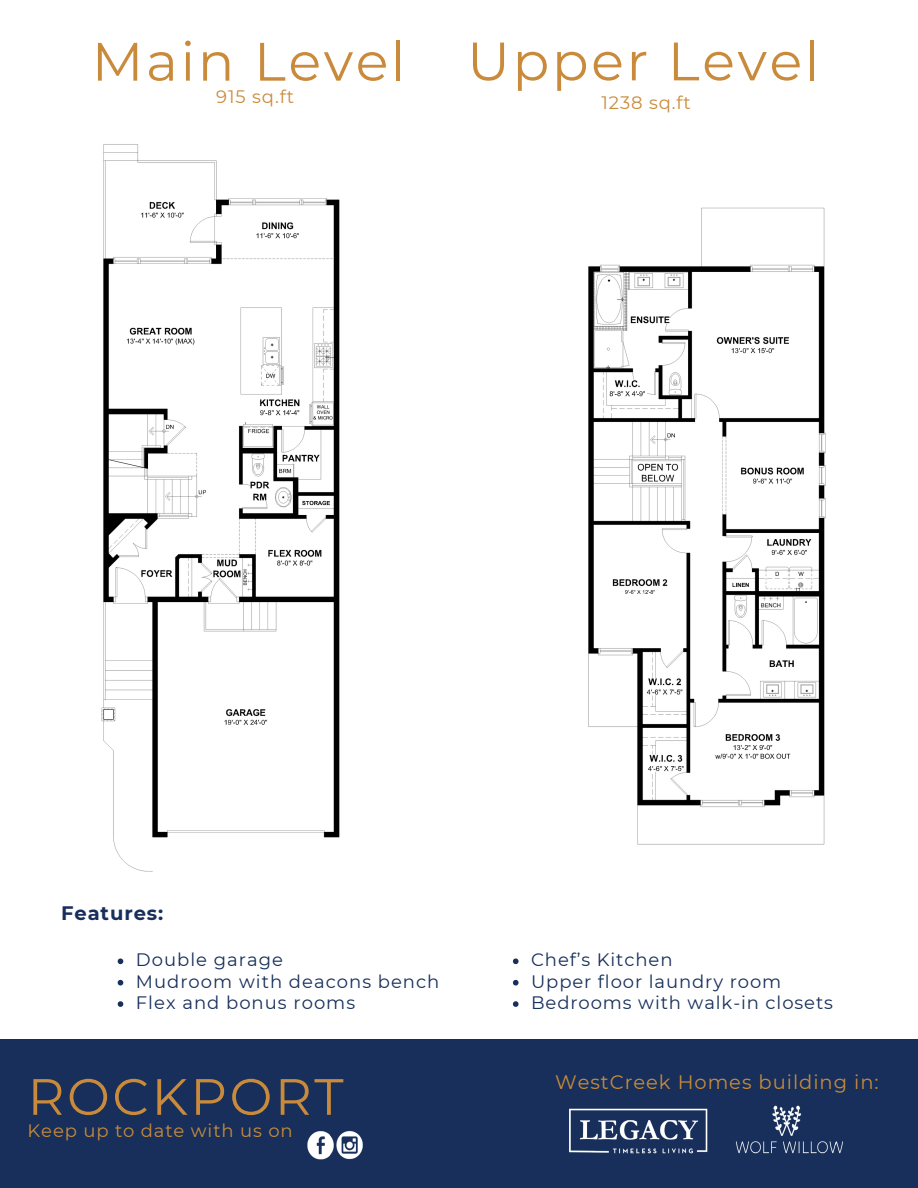
<style>
.page{position:relative;width:918px;height:1188px;background:#fff}
.page>*{position:absolute;margin:0;border:0;box-sizing:border-box;transform-origin:0 0}
.t1{font:54px "Montserrat";letter-spacing:.05em;color:#c98b3b}
.t2{font:51px "Montserrat";letter-spacing:.05em;color:#c98b3b}
.t3{font:19.5px "Montserrat";letter-spacing:.05em;color:#c98b3b}
.t4{font:700 19.5px "Montserrat";letter-spacing:.05em;color:#172f5a}
.t5{font:18px "Montserrat";letter-spacing:.05em;color:#172f5a}
.t6{font:18px "Montserrat";letter-spacing:.05em;color:#c98b3b}
</style>
<div class="page">
<div style="left:0;top:1040px;width:918px;height:148px;background:#172f5a"></div>
<img style="left:307px;top:1131px;width:56px;height:29px">
<img style="left:569px;top:1108px;width:139px;height:46px">
<img style="left:736px;top:1105px;width:107px;height:49px">
<img style="left:588px;top:207px;width:238px;height:638px">
<img style="left:101px;top:144px;width:239px;height:728px">
<svg style="left:118px;top:959px;width:5px;height:5px"></svg>
<svg style="left:118px;top:980px;width:5px;height:6px"></svg>
<svg style="left:118px;top:1001px;width:5px;height:6px"></svg>
<svg style="left:513px;top:959px;width:6px;height:5px"></svg>
<svg style="left:513px;top:980px;width:6px;height:6px"></svg>
<svg style="left:513px;top:1001px;width:6px;height:6px"></svg>
<p class="t1" style="left:92px;top:28px;width:315px">Main Level</p>
<p class="t6" style="left:216px;top:86px;width:79px">915 sq.ft</p>
<p class="t1" style="left:467px;top:28px;width:354px">Upper Level</p>
<p class="t6" style="left:602px;top:91px;width:91px">1238 sq.ft</p>
<p class="t4" style="left:61px;top:901px;width:104px">Features:</p>
<p class="t5" style="left:136px;top:949px;width:149px">Double garage</p>
<p class="t5" style="left:136px;top:970px;width:305px">Mudroom with deacons bench</p>
<p class="t5" style="left:136px;top:992px;width:221px">Flex and bonus rooms</p>
<p class="t2" style="left:28px;top:1065px;width:317px">ROCKPORT</p>
<p class="t6" style="left:28px;top:1120px;width:267px">Keep up to date with us on</p>
<p class="t5" style="left:531px;top:949px;width:143px">Chef’s Kitchen</p>
<p class="t5" style="left:531px;top:970px;width:252px">Upper floor laundry room</p>
<p class="t5" style="left:531px;top:992px;width:303px">Bedrooms with walk-in closets</p>
<p class="t3" style="left:555px;top:1071px;width:325px">WestCreek Homes building in:</p>
</div>
